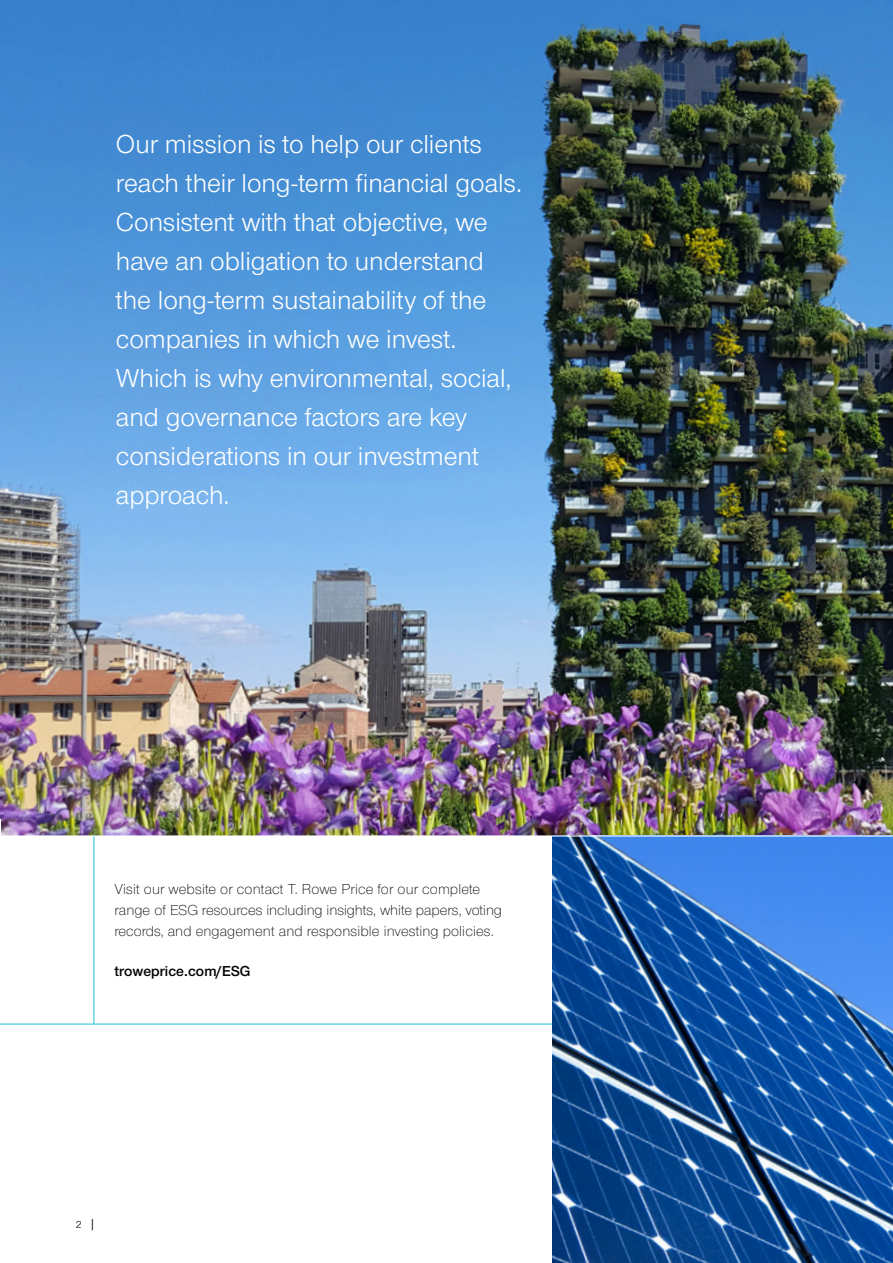
<style>
.page{position:relative;width:893px;height:1263px;background:#fff}
.page>*{position:absolute;margin:0;border:0;box-sizing:border-box;transform-origin:0 0}
.t1{font:27px/39px "Nimbus Sans Novus";color:#fff}
.t2{font:300 15px/21px "Nimbus Sans Novus";letter-spacing:.005em;color:#000}
.t3{font:600 15px "Nimbus Sans Novus";letter-spacing:.005em;color:#000}
.t4{font:10.5px "Nimbus Sans Novus";color:#000}
.s1{font-size:13.5px}
</style>
<div class="page">
<hr style="left:94px;top:834px;width:1px;height:190px;background:#1fc0db">
<hr style="left:0;top:1024px;width:555px;height:1px;background:#1fc0db">
<img style="left:0;top:0;width:893px;height:835px">
<img style="left:553px;top:836px;width:340px;height:427px">
<hr style="left:0;top:835px;width:893px;height:1px;background:#fff">
<p class="t1" style="left:116px;top:124px;width:408px">Our mission is to help our clients reach their long‑term financial goals.<br>Consistent with that objective, we have an obligation to understand the long‑term sustainability of the companies in which we invest.<br>Which is why environmental, social, and governance factors are key considerations in our investment approach.</p>
<p class="t2" style="left:114px;top:877px;width:389px">Visit our website or contact T. Rowe Price for our complete range of ESG resources including insights, white papers, voting records, and engagement and responsible investing policies.</p>
<p class="t3" style="left:114px;top:961px;width:138px">troweprice.com/ESG</p>
<p class="t4" style="left:76px;top:1218px;width:21px">2 <span class="s1">|</span></p>
</div>
